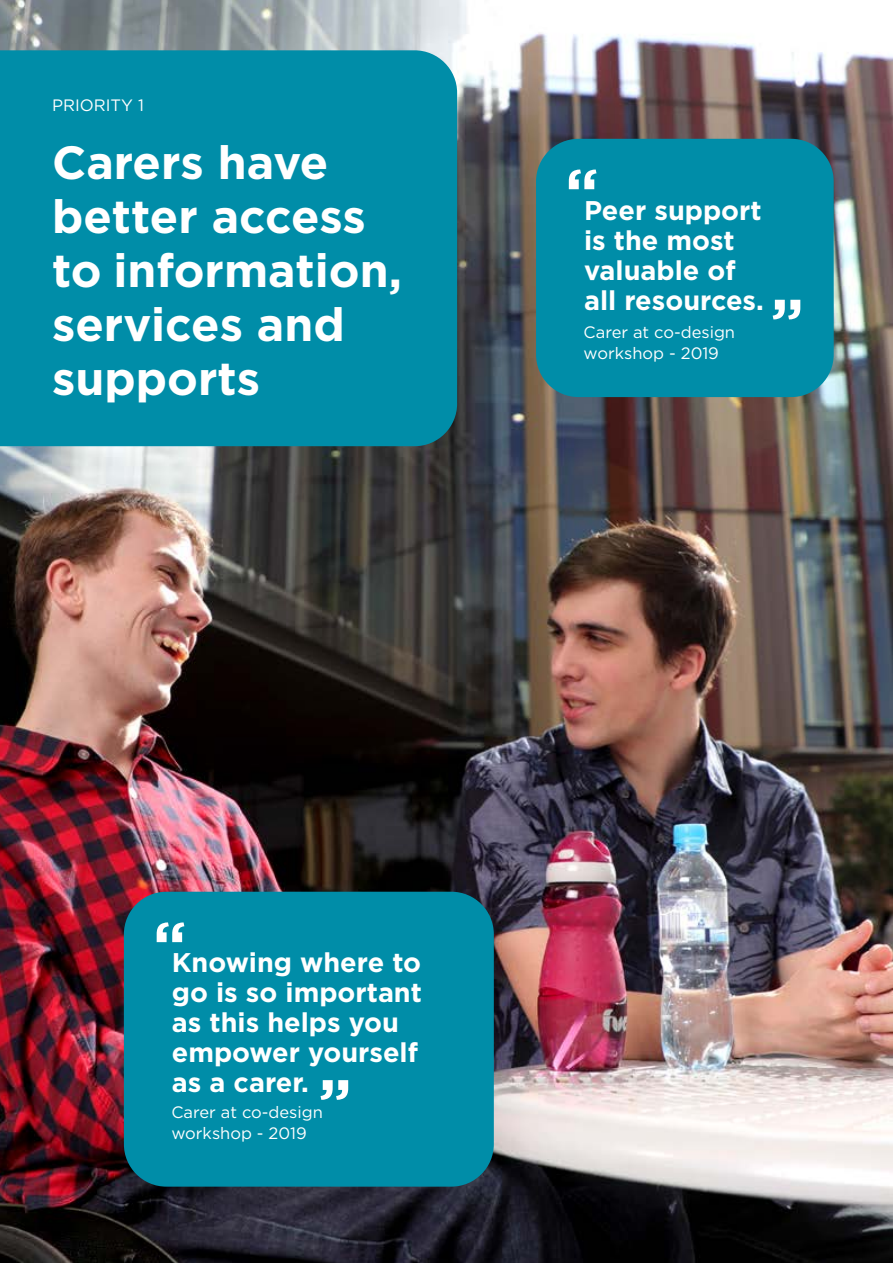
<style>
.page{position:relative;width:893px;height:1263px;background:#fff}
.page>*{position:absolute;margin:0;border:0;box-sizing:border-box;transform-origin:0 0}
.Body{font:700 61.2px "Gotham";color:#fff}
.t1{font:700 46.5px/54px "Gotham";color:#fff}
.pull_quote{font:700 27px/30px "Gotham";color:#fff}
.Body-2{font:16.5px/21px "Gotham";color:#fff}
</style>
<div class="page">
<img style="left:0;top:0;width:893px;height:1263px">
<div style="left:0;top:50px;width:457px;height:396px;background:#008da8"></div>
<div style="left:536px;top:139px;width:298px;height:258px;background:#008da8;border-radius:43px"></div>
<svg style="left:773px;top:300px;width:27px;height:19px"></svg>
<div style="left:124px;top:892px;width:370px;height:295px;background:#008da8;border-radius:43px"></div>
<svg style="left:321px;top:1080px;width:27px;height:20px"></svg>
<p class="Body-2" style="left:52px;top:95px;width:93px">PRIORITY 1</p>
<h1 class="t1" style="left:52px;top:134px;width:351px">Carers have better access to information, services and supports</h1>
<p class="Body" style="left:565px;top:156px;width:35px">“</p>
<p class="pull_quote" style="left:584px;top:194px;width:181px">Peer support is the most valuable of all resources.</p>
<p class="Body-2" style="left:584px;top:322px;width:153px">Carer at co-design workshop - 2019</p>
<p class="Body" style="left:153px;top:908px;width:35px">“</p>
<p class="pull_quote" style="left:172px;top:947px;width:252px">Knowing where to go is so important as this helps you empower yourself as a carer.</p>
<p class="Body-2" style="left:171px;top:1101px;width:153px">Carer at co-design workshop - 2019</p>
</div>
